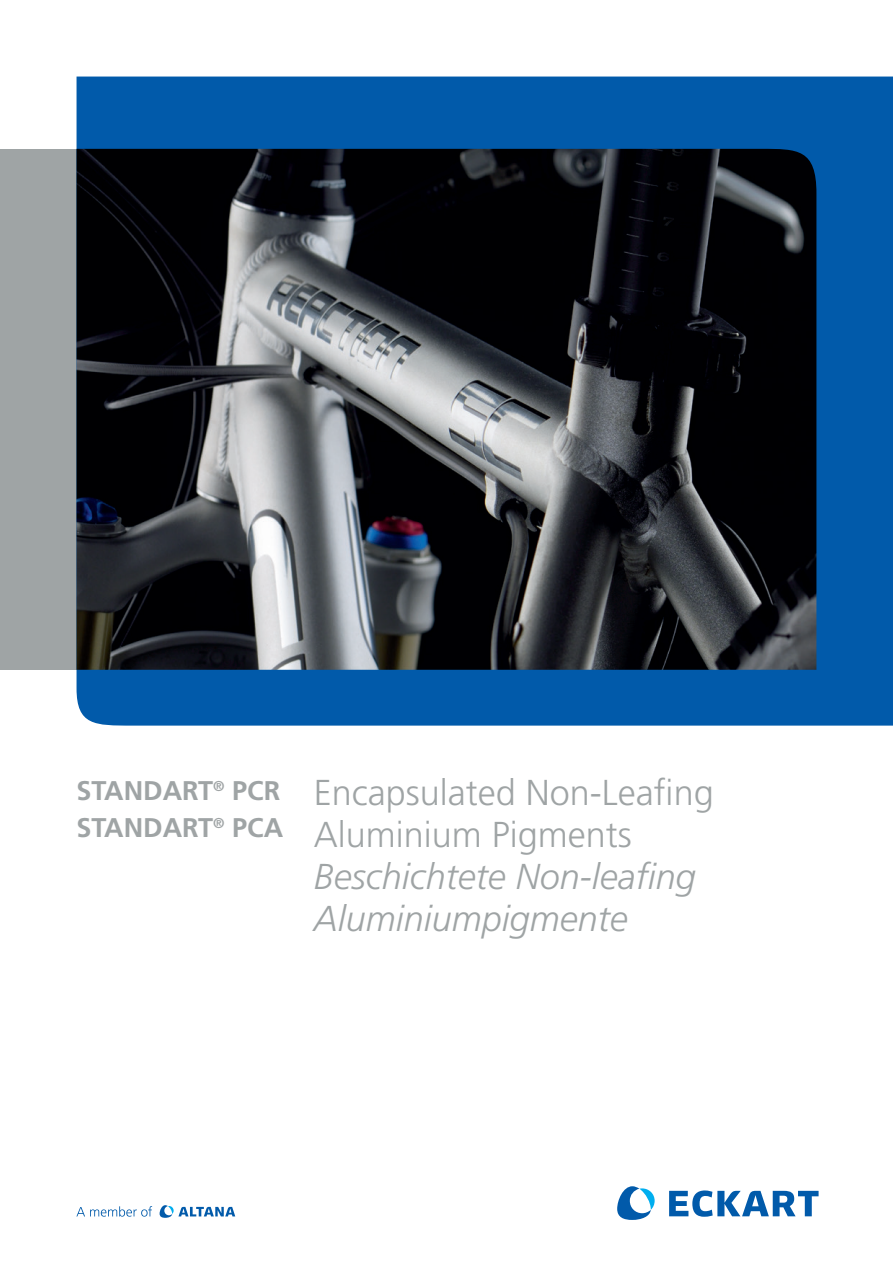
<style>
.page{position:relative;width:893px;height:1263px;background:#fff}
.page>*{position:absolute;margin:0;border:0;box-sizing:border-box;transform-origin:0 0}
.t1{font:300 36px/42px "Frutiger LT Std";color:#9fa4a5}
.t2{font:italic 300 36px/42px "Frutiger LT Std";color:#9fa4a5}
.t3{font:700 27px/37.2px "Frutiger LT Std";color:#9fa4a5}
</style>
<div class="page">
<div style="left:0;top:149px;width:77px;height:521px;background:#9fa4a5"></div>
<div style="left:77px;top:77px;width:816px;height:649px;background:#015aaa"></div>
<img style="left:77px;top:149px;width:739px;height:521px">
<svg style="left:160px;top:1205px;width:75px;height:13px"></svg>
<svg style="left:76px;top:1206px;width:76px;height:10px"></svg>
<svg style="left:669px;top:1190px;width:150px;height:27px"></svg>
<svg style="left:617px;top:1186px;width:38px;height:34px"></svg>
<p class="t3" style="left:76px;top:772px;width:208px">STANDART<sup>®</sup> PCR<br>STANDART<sup>®</sup> PCA</p>
<p class="t1" style="left:314px;top:772px;width:402px">Encapsulated Non-Leafing<br>Aluminium Pigments</p>
<p class="t2" style="left:314px;top:856px;width:384px">Beschichtete Non-leafing<br>Aluminiumpigmente</p>
</div>
